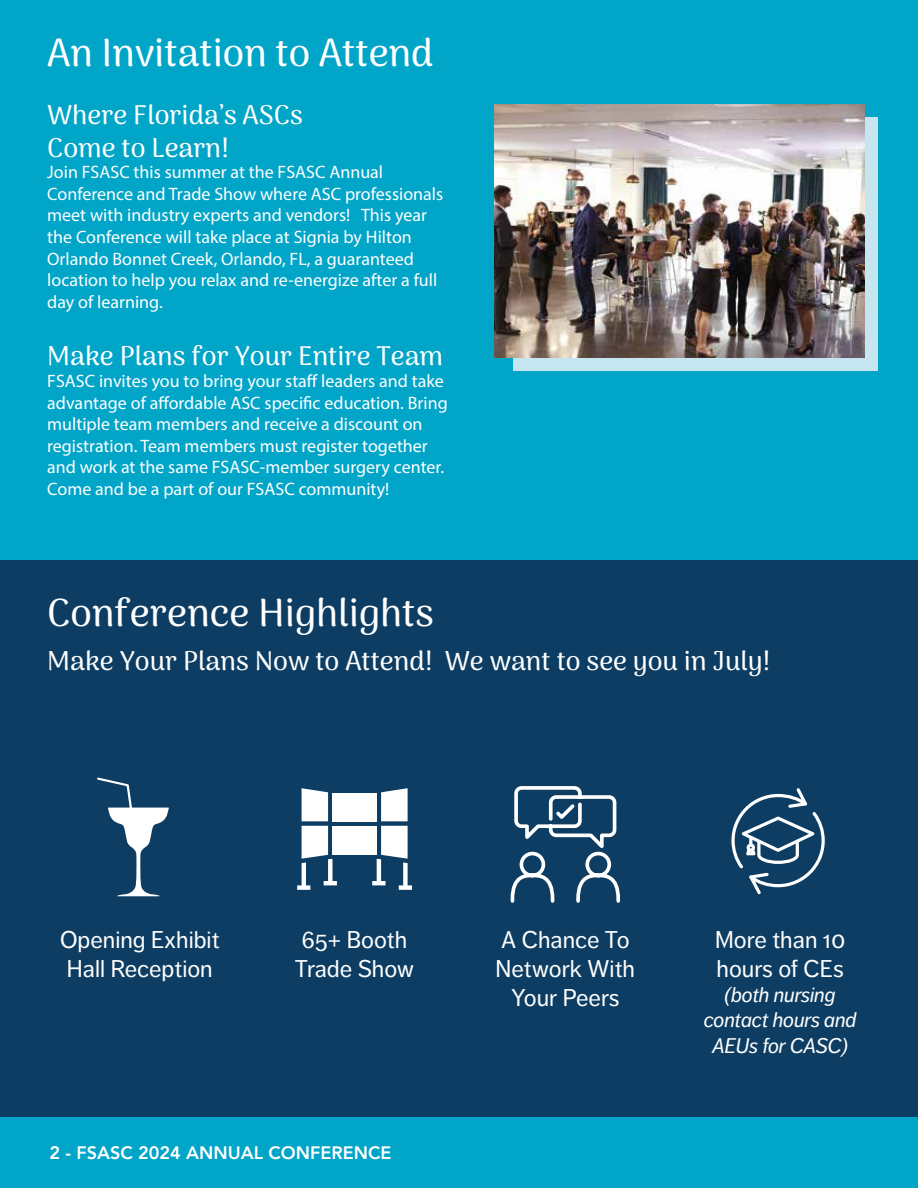
<style>
.page{position:relative;width:918px;height:1188px;background:#fff}
.page>*{position:absolute;margin:0;border:0;box-sizing:border-box;transform-origin:0 0}
.t1{font:500 39px "Arima Madurai";color:#fff}
.t2{font:500 27px/32.4px "Arima Madurai";color:#fff}
.t3{font:24px/28.8px "Dagny Pro";color:#fff}
.t4{font:italic 21px/25.2px "Dagny Pro";letter-spacing:-.01em;color:#fff;text-align:center}
.t5{font:18px/21.6px "Myriad Pro";color:#fff}
.t6{font:800 18px "Avenir";color:#fff}
</style>
<div class="page">
<div style="left:0;top:1112px;width:918px;height:76px;background:#00a5c8"></div>
<div style="left:0;top:558px;width:918px;height:559px;background:#0d3d62"></div>
<div style="left:0;top:0;width:918px;height:559px;background:#00a5c8"></div>
<div style="left:332px;top:826px;width:45px;height:28px;background:#fff"></div>
<div style="left:332px;top:793px;width:45px;height:28px;background:#fff"></div>
<svg style="left:372px;top:788px;width:40px;height:102px"></svg>
<svg style="left:297px;top:788px;width:40px;height:102px"></svg>
<svg style="left:97px;top:777px;width:72px;height:119px"></svg>
<svg style="left:731px;top:788px;width:94px;height:106px"></svg>
<svg style="left:510px;top:786px;width:110px;height:117px"></svg>
<div style="left:513px;top:117px;width:365px;height:253px;background:#c5e6f1"></div>
<img style="left:494px;top:104px;width:370px;height:254px">
<hr style="left:917px;top:0;width:1px;height:171px;background:#0d3d62">
<h1 class="t1" style="left:47px;top:25px;width:388px">An Invitation to Attend</h1>
<h2 class="t2" style="left:47px;top:99px;width:257px">Where Florida’s ASCs<br>Come to Learn!</h2>
<p class="t5" style="left:47px;top:161px;width:398px">Join FSASC this summer at the FSASC Annual Conference and Trade Show where ASC professionals meet with industry experts and vendors! This year the Conference will take place at Signia by Hilton Orlando Bonnet Creek, Orlando, FL, a guaranteed location to help you relax and re-energize after a full day of learning.</p>
<h2 class="t2" style="left:47px;top:341px;width:397px">Make Plans for Your Entire Team</h2>
<p class="t5" style="left:47px;top:370px;width:402px">FSASC invites you to bring your staff leaders and take advantage of affordable ASC specific education. Bring multiple team members and receive a discount on registration. Team members must register together and work at the same FSASC-member surgery center.<br>Come and be a part of our FSASC community!</p>
<h1 class="t1" style="left:47px;top:585px;width:388px">Conference Highlights</h1>
<h2 class="t2" style="left:47px;top:645px;width:725px">Make Your Plans Now to Attend! We want to see you in July!</h2>
<h3 class="t3" style="left:60px;top:926px;width:161px">Opening Exhibit<br>Hall Reception</h3>
<h3 class="t3" style="left:715px;top:926px;width:131px">More than 10 hours of CEs</h3>
<p class="t4" style="left:704px;top:982px;width:154px">(both nursing contact hours and<br>AEUs for CASC)</p>
<h3 class="t3" style="left:295px;top:926px;width:121px">65+ Booth<br>Trade Show</h3>
<h3 class="t3" style="left:496px;top:926px;width:141px;text-align:center">A Chance To<br>Network With<br>Your Peers</h3>
<p class="t6" style="left:50px;top:1139px;width:343px">2 - FSASC 2024 ANNUAL CONFERENCE</p>
</div>
